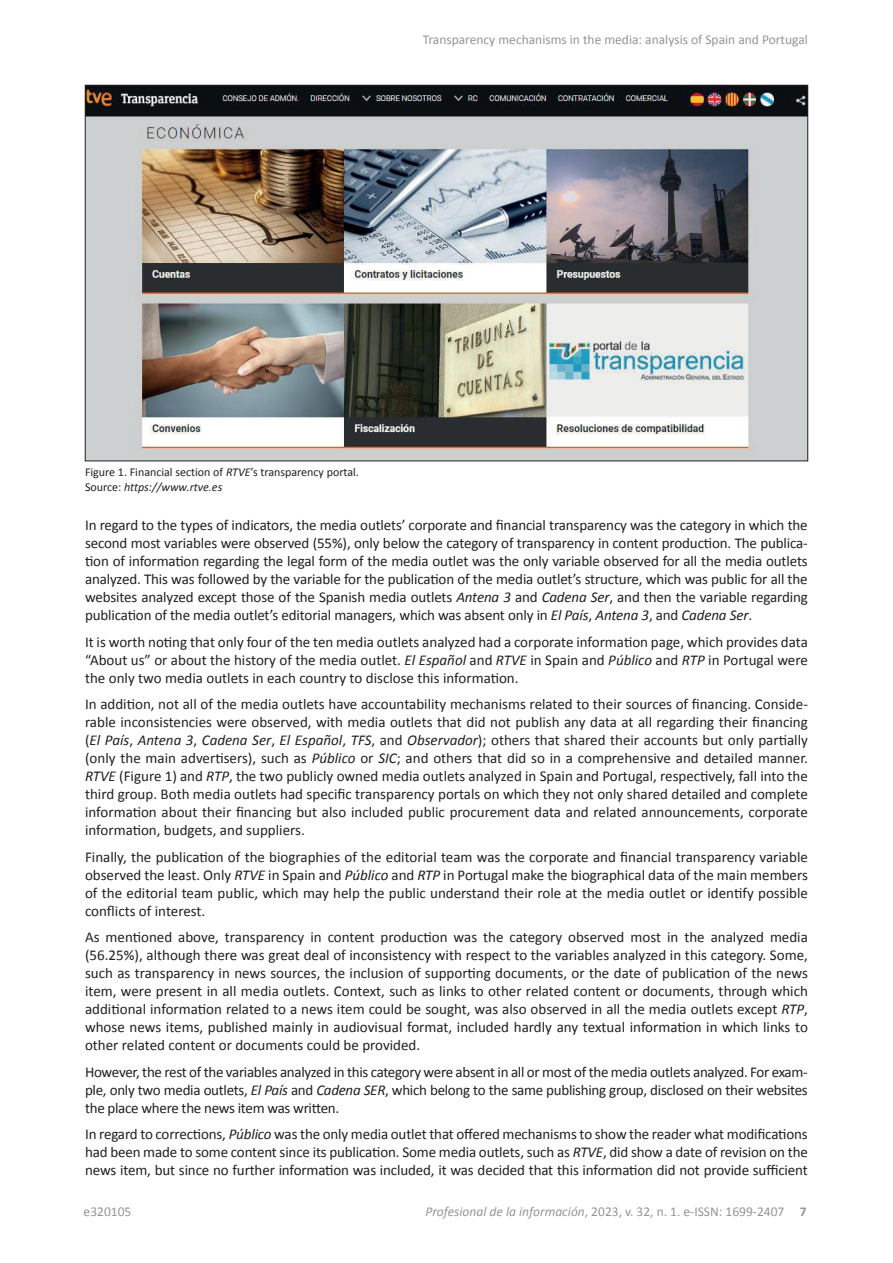
<style>
.page{position:relative;width:893px;height:1263px;background:#fff}
.page>*{position:absolute;margin:0;border:0;box-sizing:border-box;transform-origin:0 0}
.t1{font:15px/18px "Calibri";letter-spacing:-.01em;color:#231f20;text-align:justify}
.t2{font:13.5px "Calibri";color:#939598}
.t3{font:12px/14.4px "Calibri";color:#231f20}
.s1{font-style:italic}
.s2{font-weight:700}
</style>
<div class="page">
<img style="left:87px;top:87px;width:719px;height:372px">
<p class="t2" style="left:423px;top:31px;width:387px">Transparency mechanisms in the media: analysis of Spain and Portugal</p>
<p class="t3" style="left:85px;top:465px;width:275px">Figure 1. Financial section of <span class="s1">RTVE</span>’s transparency portal.<br>Source: <span class="s1">https://www.rtve.es</span></p>
<p class="t1" style="left:85px;top:515px;width:724px">In regard to the types of indicators, the media outlets’ corporate and financial transparency was the category in which the second most variables were observed (55%), only below the category of transparency in content production. The publica&shy;tion of information regarding the legal form of the media outlet was the only variable observed for all the media outlets analyzed. This was followed by the variable for the publication of the media outlet’s structure, which was public for all the websites analyzed except those of the Spanish media outlets <span class="s1">Antena 3</span> and <span class="s1">Cadena Ser</span>, and then the variable regarding publication of the media outlet’s editorial managers, which was absent only in <span class="s1">El País</span>, <span class="s1">Antena 3</span>, and <span class="s1">Cadena Ser</span>.</p>
<p class="t1" style="left:85px;top:632px;width:724px">It is worth noting that only four of the ten media outlets analyzed had a corporate information page, which provides data “About us” or about the history of the media outlet. <span class="s1">El Español</span> and <span class="s1">RTVE</span> in Spain and <span class="s1">Público</span> and <span class="s1">RTP</span> in Portugal were the only two media outlets in each country to disclose this information.</p>
<p class="t1" style="left:85px;top:694px;width:724px">In addition, not all of the media outlets have accountability mechanisms related to their sources of financing. Conside&shy;rable inconsistencies were observed, with media outlets that did not publish any data at all regarding their financing (<span class="s1">El País</span>, <span class="s1">Antena 3</span>, <span class="s1">Cadena Ser</span>, <span class="s1">El Español</span>, <span class="s1">TFS</span>, and <span class="s1">Observador</span>); others that shared their accounts but only partially (only the main advertisers), such as <span class="s1">Público</span> or <span class="s1">SIC</span>; and others that did so in a comprehensive and detailed manner.<br><span class="s1">RTVE</span> (Figure 1) and <span class="s1">RTP</span>, the two publicly owned media outlets analyzed in Spain and Portugal, respectively, fall into the third group. Both media outlets had specific transparency portals on which they not only shared detailed and complete information about their financing but also included public procurement data and related announcements, corporate information, budgets, and suppliers.</p>
<p class="t1" style="left:85px;top:847px;width:724px">Finally, the publication of the biographies of the editorial team was the corporate and financial transparency variable observed the least. Only <span class="s1">RTVE</span> in Spain and <span class="s1">Público</span> and <span class="s1">RTP</span> in Portugal make the biographical data of the main members of the editorial team public, which may help the public understand their role at the media outlet or identify possible conflicts of interest.</p>
<p class="t1" style="left:85px;top:927px;width:724px">As mentioned above, transparency in content production was the category observed most in the analyzed media (56.25%), although there was great deal of inconsistency with respect to the variables analyzed in this category. Some, such as transparency in news sources, the inclusion of supporting documents, or the date of publication of the news item, were present in all media outlets. Context, such as links to other related content or documents, through which additional information related to a news item could be sought, was also observed in all the media outlets except <span class="s1">RTP</span>, whose news items, published mainly in audiovisual format, included hardly any textual information in which links to other related content or documents could be provided.</p>
<p class="t1" style="left:85px;top:1062px;width:724px">However, the rest of the variables analyzed in this category were absent in all or most of the media outlets analyzed. For exam&shy;ple, only two media outlets, <span class="s1">El País</span> and <span class="s1">Cadena SER</span>, which belong to the same publishing group, disclosed on their websites the place where the news item was written.</p>
<p class="t1" style="left:85px;top:1124px;width:724px">In regard to corrections, <span class="s1">Público</span> was the only media outlet that offered mechanisms to show the reader what modifications had been made to some content since its publication. Some media outlets, such as <span class="s1">RTVE</span>, did show a date of revision on the news item, but since no further information was included, it was decided that this information did not provide sufficient</p>
<p class="t2" style="left:84px;top:1203px;width:49px">e320105</p>
<p class="t2" style="left:425px;top:1203px;width:383px"><span class="s1">Profesional de la información</span>, 2023, v. 32, n. 1. e-ISSN: 1699-2407 <span class="s2">7</span></p>
</div>
